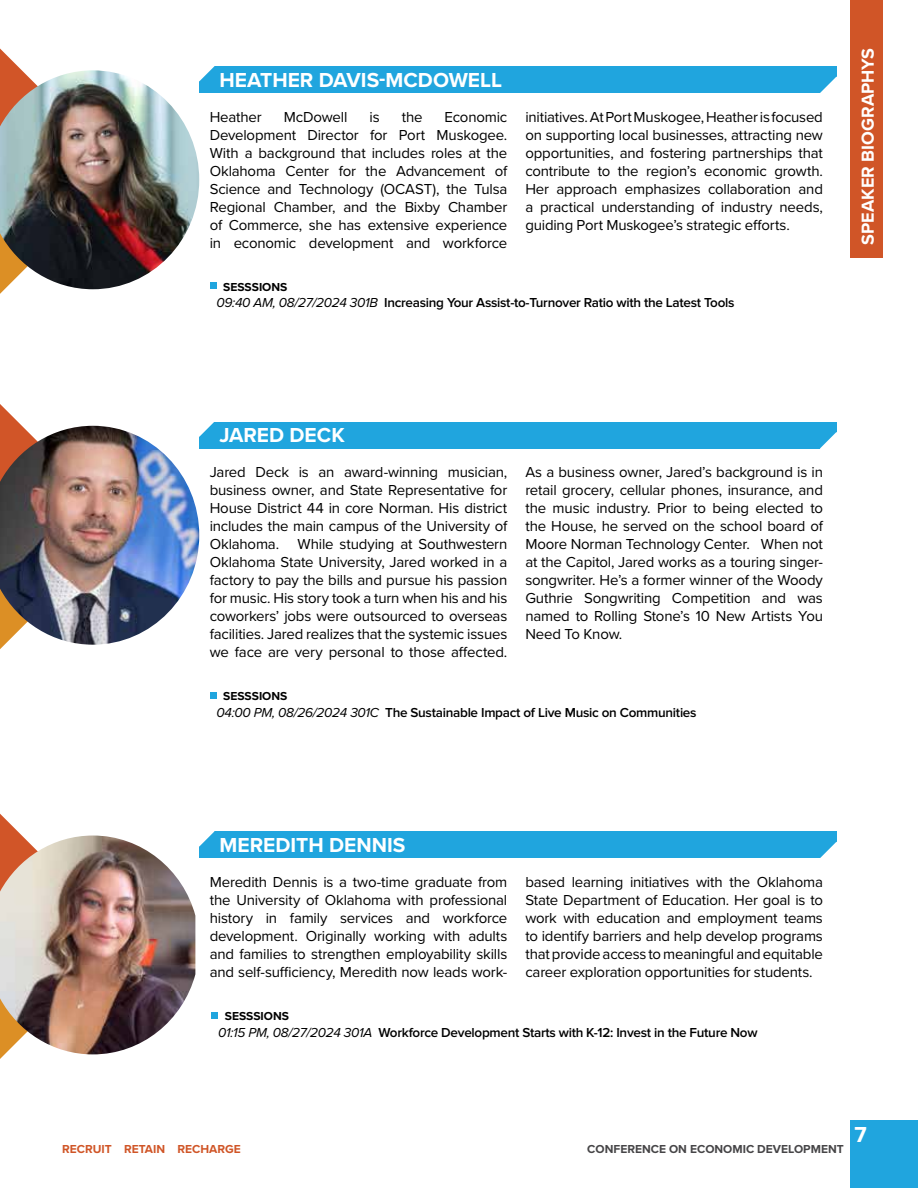
<style>
.page{position:relative;width:918px;height:1188px;background:#fff}
.page>*{position:absolute;margin:0;border:0;box-sizing:border-box;transform-origin:0 0}
.t1{font:700 22.5px "Proxima Nova";color:#fff}
.t2{font:700 21px "Proxima Nova";color:#fff}
.t3{font:700 18px "Proxima Nova";color:#fff}
.t4{font:15px/18px "Proxima Nova";letter-spacing:-.01em;color:#000;text-align:justify}
.t5{font:600 13.5px "Proxima Nova";letter-spacing:-.02em;color:#000}
.t6{font:700 12px "Proxima Nova";color:#464547}
.t7{font:700 12px "Proxima Nova";color:#000}
.t8{font:700 12px "Proxima Nova";color:#d05527}
.s1{font-weight:400;font-style:italic}
</style>
<div class="page">
<div style="left:210px;top:282px;width:6px;height:7px;background:#20a5de"></div>
<svg style="left:0;top:49px;width:22px;height:245px"></svg>
<div style="left:199px;top:66px;width:637px;height:27px;background:#20a5de"></div>
<svg style="left:820px;top:77px;width:16px;height:16px"></svg>
<svg style="left:199px;top:66px;width:16px;height:15px"></svg>
<img style="left:0;top:70px;width:199px;height:219px">
<div style="left:210px;top:692px;width:6px;height:7px;background:#20a5de"></div>
<svg style="left:0;top:404px;width:22px;height:245px"></svg>
<div style="left:199px;top:422px;width:637px;height:27px;background:#20a5de"></div>
<svg style="left:820px;top:432px;width:17px;height:17px"></svg>
<svg style="left:199px;top:422px;width:15px;height:15px"></svg>
<img style="left:0;top:426px;width:199px;height:219px">
<div style="left:211px;top:1012px;width:7px;height:6px;background:#20a5de"></div>
<svg style="left:0;top:814px;width:87px;height:245px"></svg>
<div style="left:199px;top:831px;width:637px;height:27px;background:#20a5de"></div>
<svg style="left:820px;top:842px;width:17px;height:16px"></svg>
<svg style="left:199px;top:831px;width:16px;height:16px"></svg>
<img style="left:0;top:836px;width:195px;height:218px">
<div style="left:850px;top:1120px;width:68px;height:68px;background:#20a5de"></div>
<div style="left:850px;top:0;width:33px;height:258px;background:#d05527"></div>
<h2 class="t2" style="left:220px;top:64px;width:284px">HEATHER DAVIS-MCDOWELL</h2>
<p class="t4" style="left:210px;top:107px;width:299px;text-indent:235px">Economic Development Director for Port Muskogee.<br>With a background that includes roles at the Oklahoma Center for the Advancement of Science and Technology (OCAST), the Tulsa Regional Chamber, and the Bixby Chamber of Commerce, she has extensive experience in economic development and workforce</p>
<p class="t4" style="left:525px;top:107px;width:299px">initiatives. At Port Muskogee, Heather is focused on supporting local businesses, attracting new opportunities, and fostering partnerships that contribute to the region’s economic growth.<br>Her approach emphasizes collaboration and a practical understanding of industry needs, guiding Port Muskogee’s strategic efforts.</p>
<p class="t4" style="left:210px;top:107px;width:54px">Heather</p>
<p class="t4" style="left:284px;top:107px;width:65px">McDowell</p>
<p class="t4" style="left:369px;top:107px;width:12px">is</p>
<p class="t4" style="left:402px;top:107px;width:22px">the</p>
<p class="t7" style="left:223px;top:278px;width:66px">SESSSIONS</p>
<p class="t5" style="left:216px;top:295px;width:519px"><span class="s1">09:40 AM, 08/27/2024 301B</span> Increasing Your Assist-to-Turnover Ratio with the Latest Tools</p>
<p class="t3" style="left:854px;top:245px;width:198px;rotate:-90deg">SPEAKER BIOGRAPHYS</p>
<h2 class="t2" style="left:220px;top:419px;width:127px">JARED DECK</h2>
<p class="t4" style="left:210px;top:462px;width:299px">Jared Deck is an award-winning musician, business owner, and State Representative for House District 44 in core Norman. His district includes the main campus of the University of Oklahoma. While studying at Southwestern Oklahoma State University, Jared worked in a factory to pay the bills and pursue his passion for music. His story took a turn when his and his coworkers’ jobs were outsourced to overseas facilities. Jared realizes that the systemic issues we face are very personal to those affected.</p>
<p class="t4" style="left:525px;top:462px;width:299px">As a business owner, Jared’s background is in retail grocery, cellular phones, insurance, and the music industry. Prior to being elected to the House, he served on the school board of Moore Norman Technology Center. When not at the Capitol, Jared works as a touring singer&shy;songwriter. He’s a former winner of the Woody Guthrie Songwriting Competition and was named to Rolling Stone’s 10 New Artists You Need To Know.</p>
<p class="t7" style="left:223px;top:687px;width:66px">SESSSIONS</p>
<p class="t5" style="left:216px;top:705px;width:482px"><span class="s1">04:00 PM, 08/26/2024 301C</span> The Sustainable Impact of Live Music on Communities</p>
<h2 class="t2" style="left:220px;top:829px;width:188px">MEREDITH DENNIS</h2>
<p class="t4" style="left:210px;top:872px;width:299px">Meredith Dennis is a two-time graduate from the University of Oklahoma with professional history in family services and workforce development. Originally working with adults and families to strengthen employability skills and self-sufficiency, Meredith now leads work-</p>
<p class="t4" style="left:525px;top:872px;width:299px">based learning initiatives with the Oklahoma State Department of Education. Her goal is to work with education and employment teams to identify barriers and help develop programs that provide access to meaningful and equitable career exploration opportunities for students.</p>
<p class="t7" style="left:225px;top:1007px;width:66px">SESSSIONS</p>
<p class="t5" style="left:218px;top:1024px;width:541px"><span class="s1">01:15 PM, 08/27/2024 301A</span> Workforce Development Starts with K-12: Invest in the Future Now</p>
<p class="t8" style="left:62px;top:1140px;width:180px">RECRUIT RETAIN RECHARGE</p>
<p class="t6" style="left:587px;top:1140px;width:258px">CONFERENCE ON ECONOMIC DEVELOPMENT</p>
<h1 class="t1" style="left:855px;top:1118px;width:14px">7</h1>
</div>
